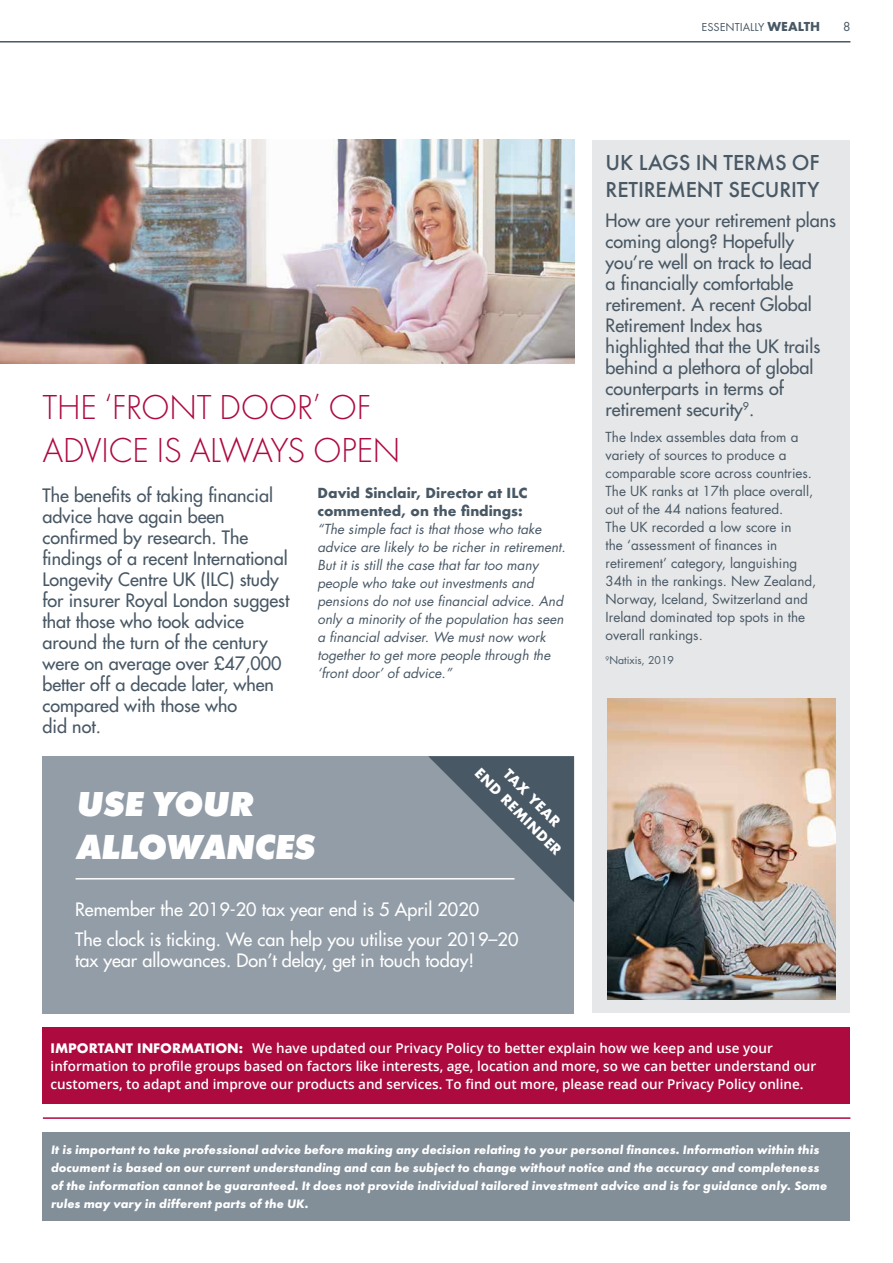
<style>
.page{position:relative;width:893px;height:1263px;background:#fff}
.page>*{position:absolute;margin:0;border:0;box-sizing:border-box;transform-origin:0 0}
.t1{font:300 36px/43.2px "Futura T";letter-spacing:-.02em;color:#ad0a40}
.t2{font:italic 800 36px/43.2px "Futura T";letter-spacing:-.02em;color:#fff}
.t3{font:500 22.5px/27px "Futura T";letter-spacing:-.005em;color:#485865}
.t4{font:18px/21px "Futura";color:#485865}
.t5{font:18px/29.5px "Futura";color:#fff}
.t6{font:13.5px/18px "Futura";color:#485865}
.t7{font:italic 13.5px/18px "Futura";color:#485865}
.t8{font:600 13.5px/18px "Open Sans";color:#fff}
.t9{font:700 13.5px/18px "Futura";color:#485865}
.t10{font:700 13.5px "Futura";color:#fff}
.t11{font:italic 700 12.75px/18px "Futura T";color:#fff}
.t12{font:12px "Futura T";color:#485865}
.t13{font:12px "Futura";color:#485865}
.t14{font:10.5px "Futura";color:#485865}
.s1{font-family:"Futura";font-weight:700}
.s2{font-family:"Futura";font-weight:700;font-size:12.75px}
</style>
<div class="page">
<hr style="left:0;top:41px;width:850px;height:2px;background:#485865">
<hr style="left:43px;top:1117px;width:807px;height:2px;background:#ad0a40">
<div style="left:43px;top:1132px;width:807px;height:88px;background:#828e98"></div>
<div style="left:42px;top:756px;width:532px;height:257px;background:#939da7"></div>
<div style="left:42px;top:1026px;width:808px;height:77px;background:#ad0a40"></div>
<svg style="left:428px;top:756px;width:146px;height:146px"></svg>
<img style="left:0;top:140px;width:575px;height:224px">
<div style="left:593px;top:140px;width:257px;height:873px;background:#e6e7e8"></div>
<img style="left:607px;top:698px;width:229px;height:302px">
<hr style="left:76px;top:878px;width:438px;height:1px;background:#fff">
<p class="t12" style="left:701px;top:20px;width:120px">ESSENTIALLY <span class="s1">WEALTH</span></p>
<p class="t13" style="left:843px;top:18px;width:9px">8</p>
<h1 class="t1" style="left:42px;top:385px;width:360px">THE ‘FRONT DOOR’ OF<br>ADVICE IS ALWAYS OPEN</h1>
<p class="t9" style="left:317px;top:484px;width:211px">David Sinclair, Director at ILC commented, on the findings:</p>
<p class="t7" style="left:317px;top:520px;width:250px">“The simple fact is that those who take advice are likely to be richer in retirement.<br>But it is still the case that far too many people who take out investments and pensions do not use financial advice. And only a minority of the population has seen a financial adviser. We must now work together to get more people through the ‘front door’ of advice.”</p>
<p class="t4" style="left:43px;top:484px;width:248px">The benefits of taking financial advice have again been confirmed by research. The findings of a recent International<br>Longevity Centre UK (ILC) study for insurer Royal London suggest that those who took advice around the turn of the century were on average over £47,000 better off a decade later, when compared with those who<br>did not.</p>
<h1 class="t2" style="left:76px;top:782px;width:241px">USE YOUR<br>ALLOWANCES</h1>
<p class="t10" style="left:484px;top:764px;width:117px;rotate:45deg">END REMINDER</p>
<p class="t10" style="left:513px;top:765px;width:75px;rotate:45deg">TAX YEAR</p>
<p class="t5" style="left:75px;top:895px;width:445px">Remember the 2019-20 tax year end is 5 April 2020<br>The clock is ticking. We can help you utilise your 2019–20</p>
<p class="t5" style="left:75px;top:945px;width:401px">tax year allowances. Don’t delay, get in touch today!</p>
<p class="t3" style="left:606px;top:149px;width:216px">UK LAGS IN TERMS OF<br>RETIREMENT SECURITY</p>
<p class="t4" style="left:606px;top:210px;width:232px">How are your retirement plans coming along? Hopefully you’re well on track to lead<br>a financially comfortable retirement. A recent Global<br>Retirement Index has highlighted that the UK trails behind a plethora of global counterparts in terms of retirement security<sup>9</sup>.</p>
<p class="t6" style="left:606px;top:428px;width:212px">The Index assembles data from a variety of sources to produce a comparable score across countries.<br>The UK ranks at 17th place overall, out of the 44 nations featured.<br>The UK recorded a low score in<br>the ‘assessment of finances in retirement’ category, languishing<br>34th in the rankings. New Zealand,<br>Norway, Iceland, Switzerland and<br>Ireland dominated top spots in the overall rankings.</p>
<p class="t14" style="left:606px;top:653px;width:70px"><sup>9</sup>Natixis, 2019</p>
<p class="t8" style="left:51px;top:1038px;width:767px"><span class="s2">IMPORTANT INFORMATION:</span> We have updated our Privacy Policy to better explain how we keep and use your information to profile groups based on factors like interests, age, location and more, so we can better understand our customers, to adapt and improve our products and services. To find out more, please read our Privacy Policy online.</p>
<p class="t11" style="left:51px;top:1141px;width:778px">It is important to take professional advice before making any decision relating to your personal finances. Information within this document is based on our current understanding and can be subject to change without notice and the accuracy and completeness of the information cannot be guaranteed. It does not provide individual tailored investment advice and is for guidance only. Some rules may vary in different parts of the UK.</p>
</div>
